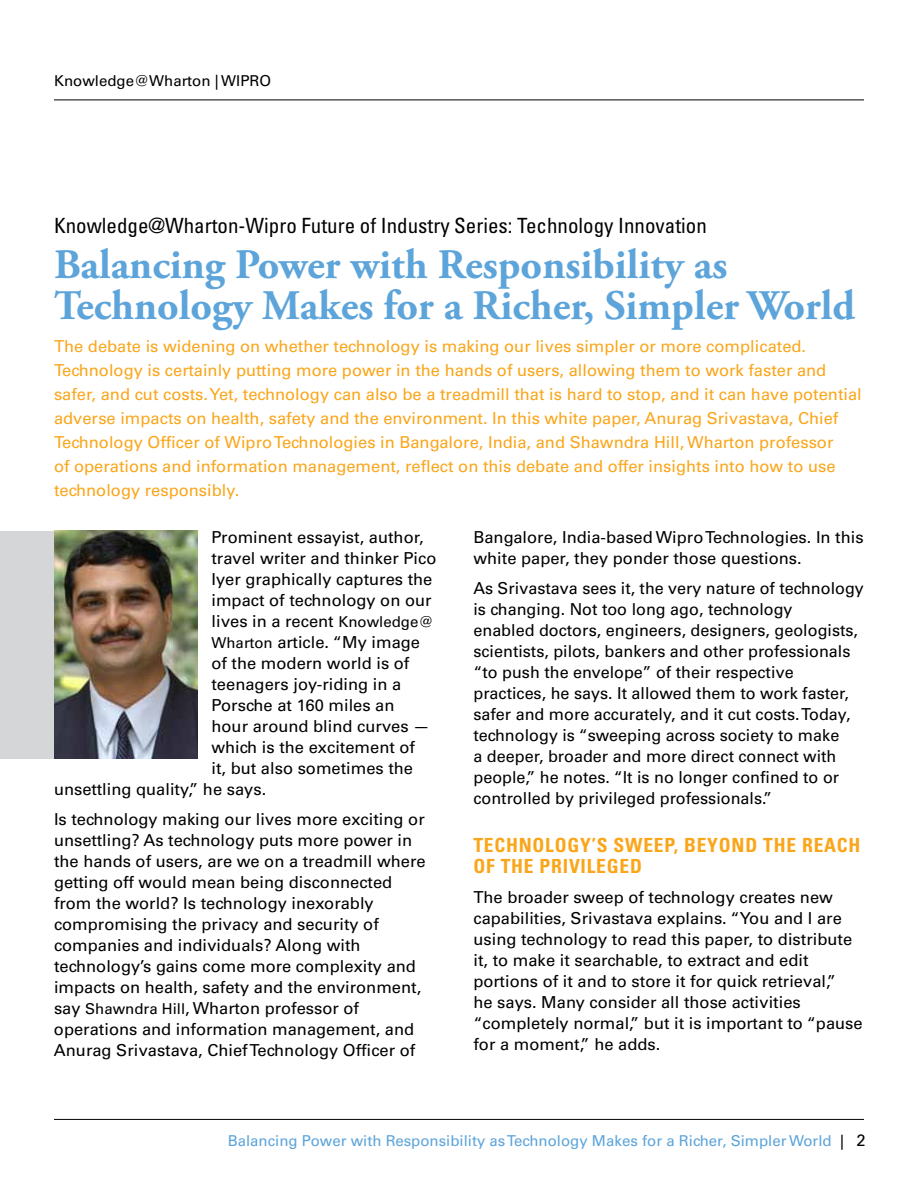
<style>
.page{position:relative;width:918px;height:1188px;background:#fff}
.page>*{position:absolute;margin:0;border:0;box-sizing:border-box;transform-origin:0 0}
.t1{font:700 42px/40.5px "Adobe Garamond Pro";color:#5ca4da}
.t2{font:condensed 21px "Univers";color:#000}
.t3{font:700 condensed 19.5px/21px "Univers";letter-spacing:.04em;color:#faa61a}
.t4{font:16.5px/21px "Univers";color:#000}
.t5{font:16.5px/24px "Univers";color:#faa61a}
.t6{font:15px "Univers";color:#5ca4da}
.t7{font:15px "Univers";color:#000}
.s1{font-size:15px}
.s2{color:#000}
.s3{font-size:16.5px;color:#000}
</style>
<div class="page">
<hr style="left:54px;top:1119px;width:810px;height:1px;background:#000">
<hr style="left:54px;top:100px;width:810px;height:1px;background:#000">
<div style="left:0;top:531px;width:54px;height:227px;background:#d5d6d8"></div>
<img style="left:54px;top:531px;width:143px;height:227px">
<p class="t7" style="left:54px;top:72px;width:219px">Knowledge@Wharton | WIPRO</p>
<p class="t2" style="left:54px;top:212px;width:654px">Knowledge@Wharton-Wipro Future of Industry Series: Technology Innovation</p>
<h1 class="t1" style="left:54px;top:245px;width:803px">Balancing Power with Responsibility as<br>Technology Makes for a Richer, Simpler World</h1>
<p class="t5" style="left:54px;top:334px;width:809px">The debate is widening on whether technology is making our lives simpler or more complicated.<br>Technology is certainly putting more power in the hands of users, allowing them to work faster and safer, and cut costs. Yet, technology can also be a treadmill that is hard to stop, and it can have potential adverse impacts on health, safety and the environment. In this white paper, Anurag Srivastava, Chief Technology Officer of Wipro Technologies in Bangalore, India, and Shawndra Hill, Wharton professor<br>of operations and information management, reflect on this debate and offer insights into how to use technology responsibly.</p>
<p class="t4" style="left:473px;top:527px;width:392px">Bangalore, India-based Wipro Technologies. In this white paper, they ponder those questions.</p>
<p class="t4" style="left:473px;top:578px;width:392px">As Srivastava sees it, the very nature of technology is changing. Not too long ago, technology<br>enabled doctors, engineers, designers, geologists, scientists, pilots, bankers and other professionals “to push the envelope” of their respective practices, he says. It allowed them to work faster, safer and more accurately, and it cut costs. Today, technology is “sweeping across society to make<br>a deeper, broader and more direct connect with people,” he notes. “It is no longer confined to or controlled by privileged professionals.”</p>
<p class="t3" style="left:473px;top:835px;width:388px">TECHNOLOGY’S SWEEP, BEYOND THE REACH<br>OF THE PRIVILEGED</p>
<p class="t4" style="left:473px;top:887px;width:391px">The broader sweep of technology creates new capabilities, Srivastava explains. “You and I are using technology to read this paper, to distribute it, to make it searchable, to extract and edit portions of it and to store it for quick retrieval,”<br>he says. Many consider all those activities “completely normal,” but it is important to “pause for a moment,” he adds.</p>
<p class="t4" style="left:212px;top:527px;width:214px">Prominent essayist, author,</p>
<p class="t4" style="left:212px;top:548px;width:226px">travel writer and thinker Pico</p>
<p class="t4" style="left:212px;top:569px;width:222px">Iyer graphically captures the</p>
<p class="t4" style="left:212px;top:590px;width:222px">impact of technology on our</p>
<p class="t4" style="left:212px;top:611px;width:224px">lives in a recent <span class="s1">Knowledge@</span></p>
<p class="t4" style="left:211px;top:632px;width:210px"><span class="s1">Wharton</span> article. “My image</p>
<p class="t4" style="left:211px;top:653px;width:200px">of the modern world is of</p>
<p class="t4" style="left:211px;top:674px;width:191px">teenagers joy-riding in a</p>
<p class="t4" style="left:211px;top:695px;width:185px">Porsche at 160 miles an</p>
<p class="t4" style="left:211px;top:716px;width:220px">hour around blind curves —</p>
<p class="t4" style="left:211px;top:737px;width:205px">which is the excitement of</p>
<p class="t4" style="left:211px;top:758px;width:203px">it, but also sometimes the</p>
<p class="t4" style="left:54px;top:779px;width:214px">unsettling quality,” he says.</p>
<p class="t4" style="left:54px;top:809px;width:373px">Is technology making our lives more exciting or unsettling? As technology puts more power in the hands of users, are we on a treadmill where getting off would mean being disconnected from the world? Is technology inexorably compromising the privacy and security of companies and individuals? Along with technology’s gains come more complexity and impacts on health, safety and the environment, say <span class="s1">Shawndra Hill</span>, Wharton professor of operations and information management, and Anurag Srivastava, Chief Technology Officer of</p>
<p class="t6" style="left:228px;top:1132px;width:639px">Balancing Power with Responsibility as Technology Makes for a Richer, Simpler World <span class="s2">|</span> <span class="s3">2</span></p>
</div>
